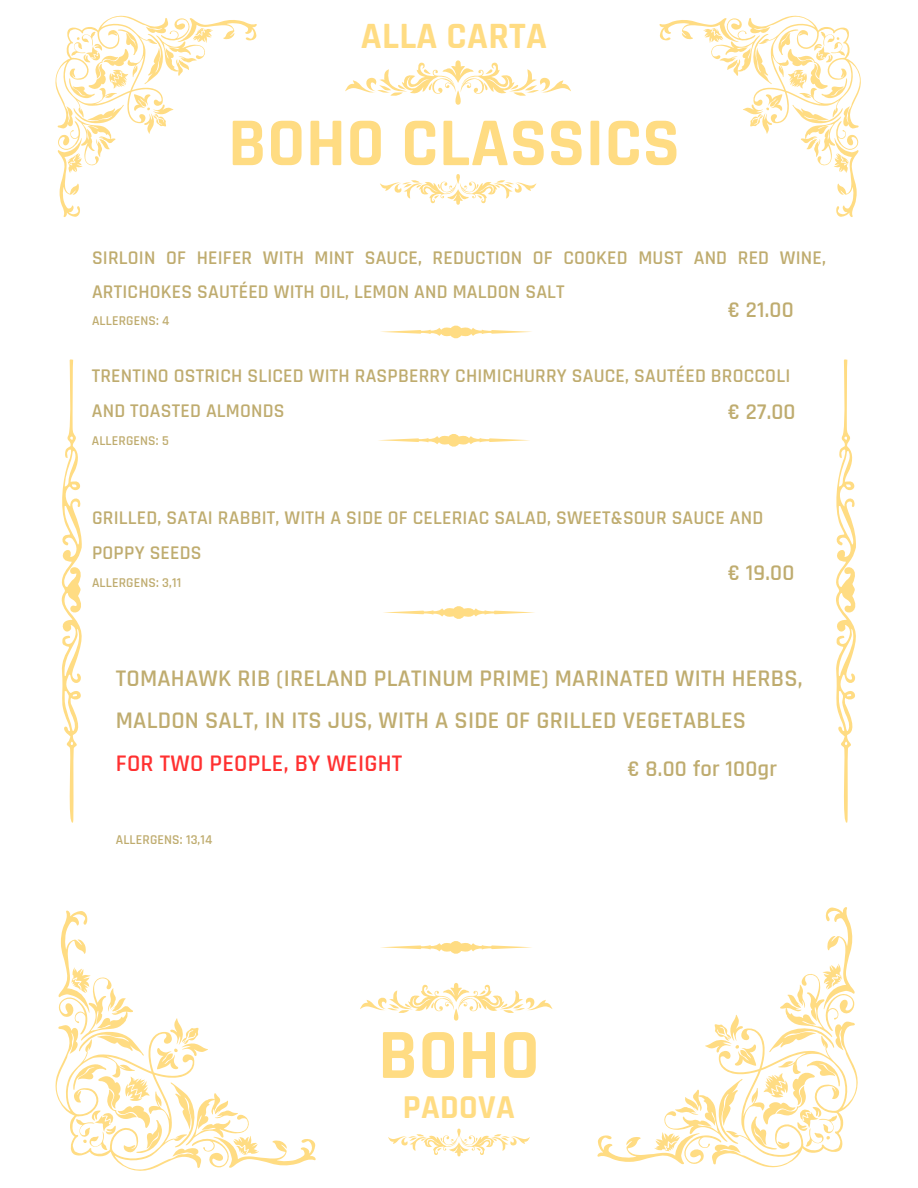
<style>
.page{position:relative;width:918px;height:1188px;background:#fff}
.page>*{position:absolute;margin:0;border:0;box-sizing:border-box;transform-origin:0 0}
.t1{font:700 71.25px "Rajdhani";color:#ffdc83}
.t2{font:700 69px "Rajdhani";letter-spacing:.01em;color:#ffdc83}
.t3{font:700 37.5px "Rajdhani";letter-spacing:.01em;color:#ffdc83}
.t4{font:700 33.75px "Rajdhani";letter-spacing:.01em;color:#ffdc83}
.t5{font:600 24.15px/42.8px "Rajdhani";letter-spacing:.01em;color:#bfac6f}
.t6{font:600 22.65px "Rajdhani";letter-spacing:.01em;color:#bfac6f}
.t7{font:600 19.65px/34.8px "Rajdhani";letter-spacing:.01em;color:#bfac6f}
.t8{font:600 13.65px "Rajdhani";letter-spacing:.01em;color:#bfac6f}
.s1{color:#ff3131}
</style>
<div class="page">
<svg style="left:55px;top:15px;width:202px;height:202px"></svg>
<svg style="left:660px;top:15px;width:201px;height:202px"></svg>
<svg style="left:55px;top:910px;width:261px;height:261px"></svg>
<svg style="left:61px;top:359px;width:21px;height:464px"></svg>
<svg style="left:836px;top:359px;width:20px;height:464px"></svg>
<svg style="left:345px;top:60px;width:226px;height:44px"></svg>
<svg style="left:380px;top:174px;width:156px;height:30px"></svg>
<svg style="left:360px;top:983px;width:192px;height:38px"></svg>
<svg style="left:388px;top:1129px;width:142px;height:27px"></svg>
<svg style="left:597px;top:907px;width:261px;height:261px"></svg>
<svg style="left:381px;top:325px;width:151px;height:14px"></svg>
<svg style="left:383px;top:606px;width:152px;height:13px"></svg>
<svg style="left:381px;top:941px;width:151px;height:13px"></svg>
<svg style="left:378px;top:434px;width:152px;height:13px"></svg>
<p class="t3" style="left:361px;top:13px;width:188px">ALLA CARTA</p>
<p class="t2" style="left:228px;top:101px;width:453px">BOHO CLASSICS</p>
<h2 class="t7" style="left:92px;top:241px;width:735px;line-height:34.3px">SIRLOIN OF HEIFER WITH MINT SAUCE, REDUCTION OF COOKED MUST AND RED WINE,<br>ARTICHOKES SAUTÉED WITH OIL, LEMON AND MALDON SALT</h2>
<h2 class="t8" style="left:92px;top:312px;width:79px">ALLERGENS: 4</h2>
<p class="t6" style="left:728px;top:295px;width:67px">€ 21.00</p>
<h5 class="t7" style="left:92px;top:359px;width:700px">TRENTINO OSTRICH SLICED WITH RASPBERRY CHIMICHURRY SAUCE, SAUTÉED BROCCOLI<br>AND TOASTED ALMONDS</h5>
<h5 class="t8" style="left:92px;top:433px;width:79px">ALLERGENS: 5</h5>
<p class="t6" style="left:728px;top:398px;width:69px">€ 27.00</p>
<p class="t7" style="left:92px;top:501px;width:673px">GRILLED, SATAI RABBIT, WITH A SIDE OF CELERIAC SALAD, SWEET&amp;SOUR SAUCE AND<br>POPPY SEEDS</p>
<p class="t8" style="left:92px;top:574px;width:91px">ALLERGENS: 3,11</p>
<h6 class="t6" style="left:728px;top:559px;width:68px">€ 19.00</h6>
<p class="t5" style="left:116px;top:657px;width:688px">TOMAHAWK RIB (IRELAND PLATINUM PRIME) MARINATED WITH HERBS,<br>MALDON SALT, IN ITS JUS, WITH A SIDE OF GRILLED VEGETABLES<br><span class="s1">FOR TWO PEOPLE, BY WEIGHT</span></p>
<h5 class="t6" style="left:628px;top:755px;width:151px">€ 8.00 for 100gr</h5>
<h1 class="t8" style="left:116px;top:832px;width:98px">ALLERGENS: 13,14</h1>
<h6 class="t1" style="left:378px;top:1012px;width:163px">BOHO</h6>
<p class="t4" style="left:403px;top:1086px;width:114px">PADOVA</p>
</div>
